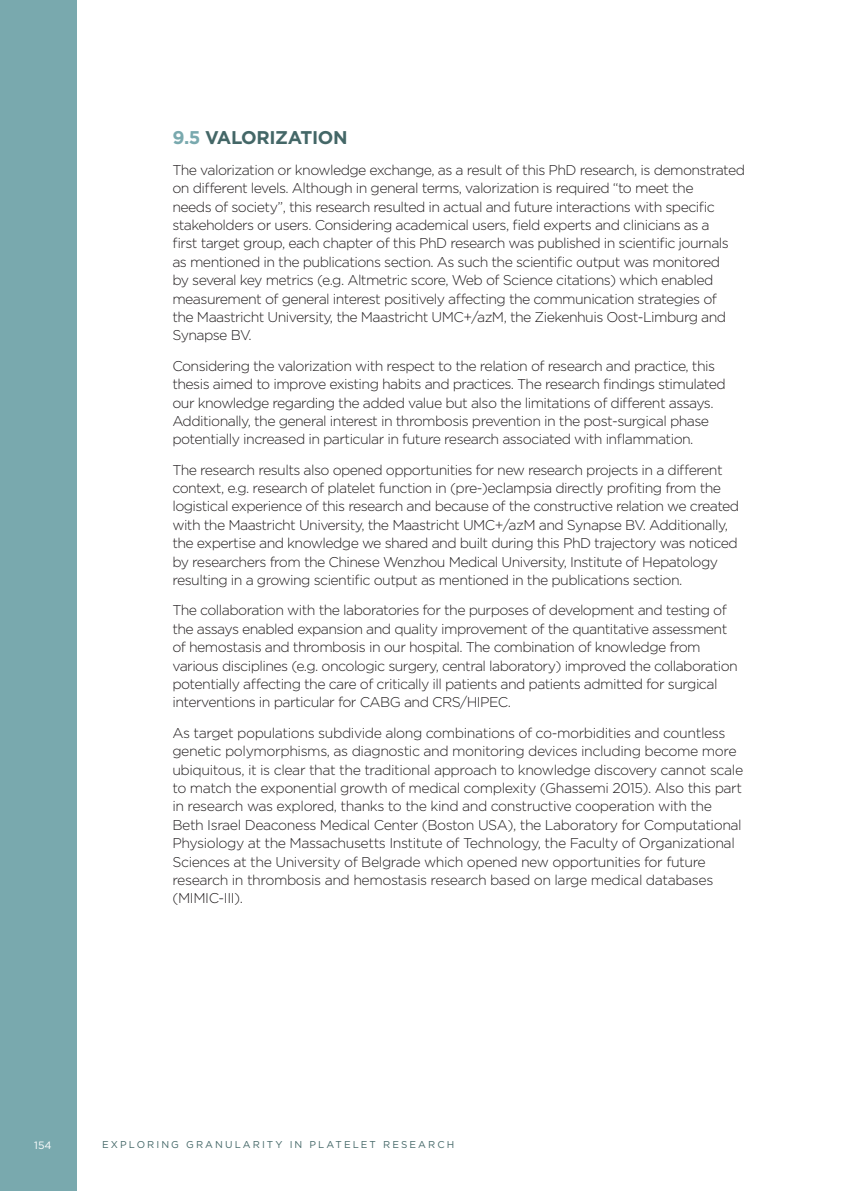
<style>
.page{position:relative;width:842px;height:1191px;background:#fff}
.page>*{position:absolute;margin:0;border:0;box-sizing:border-box;transform-origin:0 0}
.t1{font:700 18.38px "Gotham";letter-spacing:-.02em;color:#446767}
.t2{font:300 14.17px/18.4px "Gotham";letter-spacing:-.04em;color:#231f20}
.t3{font:10.67px "Gotham";color:#fff}
.t4{font:9.97px "Gotham";letter-spacing:.21em;color:#446767}
.s1{color:#79a9ae}
</style>
<div class="page">
<div style="left:0;top:0;width:76px;height:1191px;background:#79a9ae"></div>
<p class="t1" style="left:172px;top:126px;width:177px"><span class="s1">9.5</span> VALORIZATION</p>
<p class="t2" style="left:172px;top:160px;width:574px">The valorization or knowledge exchange, as a result of this PhD research, is demonstrated on different levels. Although in general terms, valorization is required “to meet the<br>needs of society”, this research resulted in actual and future interactions with specific stakeholders or users. Considering academical users, field experts and clinicians as a<br>first target group, each chapter of this PhD research was published in scientific journals as mentioned in the publications section. As such the scientific output was monitored<br>by several key metrics (e.g. Altmetric score, Web of Science citations) which enabled measurement of general interest positively affecting the communication strategies of<br>the Maastricht University, the Maastricht UMC+/azM, the Ziekenhuis Oost-Limburg and Synapse BV.</p>
<p class="t2" style="left:172px;top:356px;width:555px">Considering the valorization with respect to the relation of research and practice, this thesis aimed to improve existing habits and practices. The research findings stimulated our knowledge regarding the added value but also the limitations of different assays.<br>Additionally, the general interest in thrombosis prevention in the post-surgical phase potentially increased in particular in future research associated with inflammation.</p>
<p class="t2" style="left:172px;top:460px;width:568px">The research results also opened opportunities for new research projects in a different context, e.g. research of platelet function in (pre-)eclampsia directly profiting from the logistical experience of this research and because of the constructive relation we created with the Maastricht University, the Maastricht UMC+/azM and Synapse BV. Additionally, the expertise and knowledge we shared and built during this PhD trajectory was noticed by researchers from the Chinese Wenzhou Medical University, Institute of Hepatology resulting in a growing scientific output as mentioned in the publications section.</p>
<p class="t2" style="left:172px;top:601px;width:567px">The collaboration with the laboratories for the purposes of development and testing of the assays enabled expansion and quality improvement of the quantitative assessment of hemostasis and thrombosis in our hospital. The combination of knowledge from various disciplines (e.g. oncologic surgery, central laboratory) improved the collaboration potentially affecting the care of critically ill patients and patients admitted for surgical interventions in particular for CABG and CRS/HIPEC.</p>
<p class="t2" style="left:172px;top:723px;width:572px">As target populations subdivide along combinations of co-morbidities and countless genetic polymorphisms, as diagnostic and monitoring devices including become more ubiquitous, it is clear that the traditional approach to knowledge discovery cannot scale to match the exponential growth of medical complexity (Ghassemi 2015). Also this part in research was explored, thanks to the kind and constructive cooperation with the Beth Israel Deaconess Medical Center (Boston USA), the Laboratory for Computational Physiology at the Massachusetts Institute of Technology, the Faculty of Organizational Sciences at the University of Belgrade which opened new opportunities for future research in thrombosis and hemostasis research based on large medical databases (MIMIC-III).</p>
<p class="t3" style="left:34px;top:1138px;width:19px">154</p>
<p class="t4" style="left:102px;top:1138px;width:354px">EXPLORING GRANULARITY IN PLATELET RESEARCH</p>
</div>
